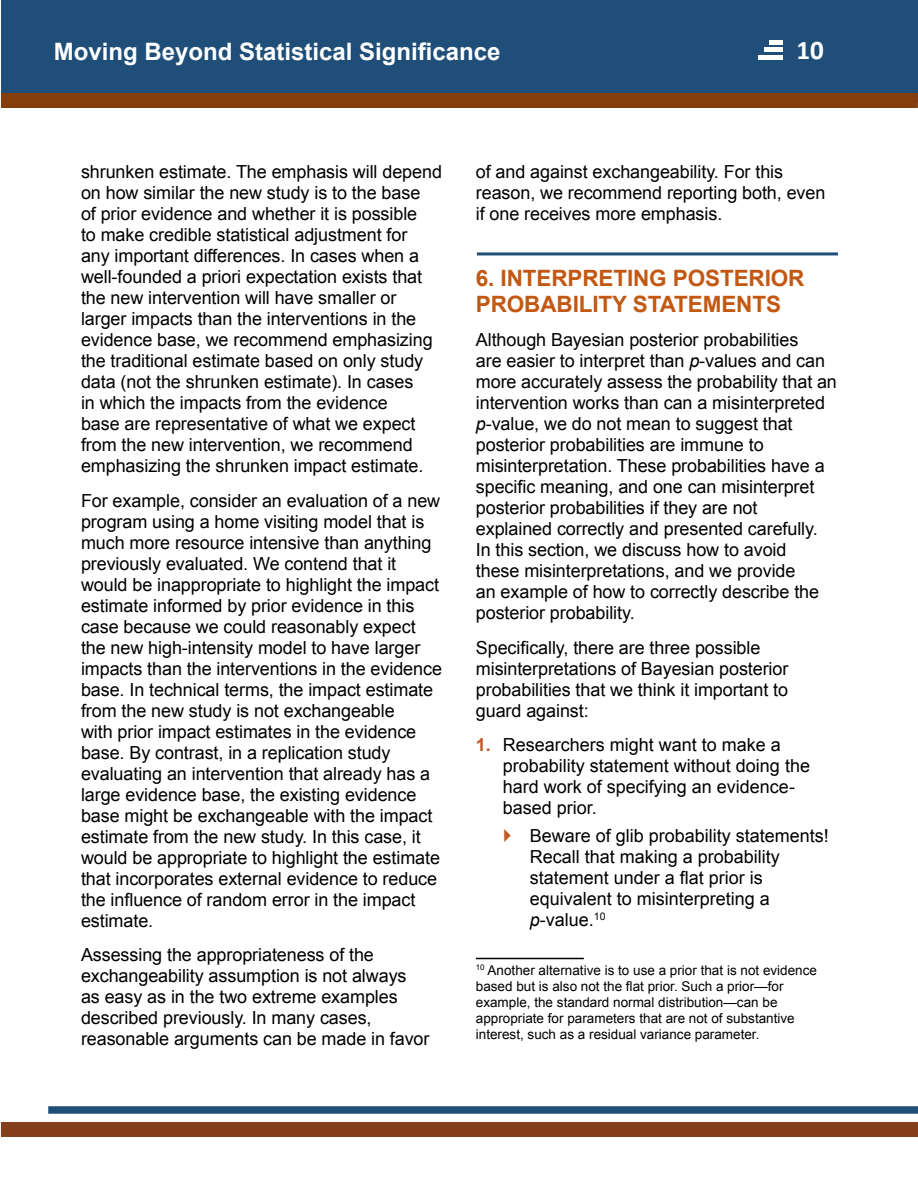
<style>
.page{position:relative;width:918px;height:1188px;background:#fff}
.page>*{position:absolute;margin:0;border:0;box-sizing:border-box;transform-origin:0 0}
.t1{font:700 27px "Calibri";color:#fff}
.t2{font:700 24px "Arial";color:#fff}
.t3{font:700 22.5px/25.5px "Arial";letter-spacing:-.005em;color:#c25812}
.t4{font:18px/21px "Arial";letter-spacing:-.005em;color:#000}
.t5{font:13.5px/16.2px "Arial";color:#000}
.s1{font-style:italic}
.s2{font-weight:700;color:#c15927}
</style>
<div class="page">
<div style="left:1px;top:0;width:917px;height:102px;background:#1f4f78"></div>
<div style="left:1px;top:93px;width:917px;height:15px;background:#853d0d"></div>
<hr style="left:769px;top:41px;width:14px;height:4px;background:#fff">
<hr style="left:764px;top:48px;width:19px;height:4px;background:#fff">
<hr style="left:758px;top:55px;width:25px;height:4px;background:#fff">
<div style="left:48px;top:1106px;width:870px;height:8px;background:#1f4e79"></div>
<div style="left:1px;top:1122px;width:917px;height:15px;background:#853f1d"></div>
<hr style="left:476px;top:958px;width:108px;height:1px;background:#000">
<hr style="left:477px;top:252px;width:361px;height:3px;background:#1f4e79">
<h2 class="t2" style="left:54px;top:35px;width:448px">Moving Beyond Statistical Significance</h2>
<h1 class="t1" style="left:796px;top:33px;width:29px">10</h1>
<p class="t4" style="left:81px;top:162px;width:363px">shrunken estimate. The emphasis will depend on how similar the new study is to the base<br>of prior evidence and whether it is possible<br>to make credible statistical adjustment for<br>any important differences. In cases when a well-founded a priori expectation exists that the new intervention will have smaller or larger impacts than the interventions in the evidence base, we recommend emphasizing the traditional estimate based on only study data (not the shrunken estimate). In cases<br>in which the impacts from the evidence<br>base are representative of what we expect from the new intervention, we recommend emphasizing the shrunken impact estimate.</p>
<p class="t4" style="left:81px;top:490px;width:363px">For example, consider an evaluation of a new program using a home visiting model that is much more resource intensive than anything previously evaluated. We contend that it would be inappropriate to highlight the impact estimate informed by prior evidence in this case because we could reasonably expect the new high-intensity model to have larger impacts than the interventions in the evidence base. In technical terms, the impact estimate from the new study is not exchangeable<br>with prior impact estimates in the evidence base. By contrast, in a replication study evaluating an intervention that already has a large evidence base, the existing evidence base might be exchangeable with the impact estimate from the new study. In this case, it would be appropriate to highlight the estimate that incorporates external evidence to reduce the influence of random error in the impact estimate.</p>
<p class="t4" style="left:81px;top:945px;width:350px">Assessing the appropriateness of the exchangeability assumption is not always as easy as in the two extreme examples described previously. In many cases, reasonable arguments can be made in favor</p>
<p class="t4" style="left:476px;top:162px;width:351px">of and against exchangeability. For this reason, we recommend reporting both, even if one receives more emphasis.</p>
<h3 class="t3" style="left:476px;top:266px;width:330px">6. INTERPRETING POSTERIOR<br>PROBABILITY STATEMENTS</h3>
<p class="t4" style="left:476px;top:330px;width:363px">Although Bayesian posterior probabilities<br>are easier to interpret than <span class="s1">p</span>-values and can more accurately assess the probability that an intervention works than can a misinterpreted <span class="s1">p</span>-value, we do not mean to suggest that posterior probabilities are immune to misinterpretation. These probabilities have a specific meaning, and one can misinterpret posterior probabilities if they are not explained correctly and presented carefully.<br>In this section, we discuss how to avoid<br>these misinterpretations, and we provide<br>an example of how to correctly describe the posterior probability.</p>
<p class="t4" style="left:476px;top:637px;width:314px">Specifically, there are three possible misinterpretations of Bayesian posterior probabilities that we think it important to guard against:</p>
<p class="t4" style="left:503px;top:735px;width:309px;text-indent:-27px"><span class="s2">1.</span> Researchers might want to make a probability statement without doing the hard work of specifying an evidence&shy;based prior.</p>
<p class="t4" style="left:530px;top:825px;width:301px">Beware of glib probability statements!<br>Recall that making a probability statement under a flat prior is equivalent to misinterpreting a <span class="s1">p</span>-value.<sup>10</sup></p>
<p class="t5" style="left:476px;top:962px;width:343px"><sup>10</sup> Another alternative is to use a prior that is not evidence based but is also not the flat prior. Such a prior—for example, the standard normal distribution—can be appropriate for parameters that are not of substantive interest, such as a residual variance parameter.</p>
</div>
